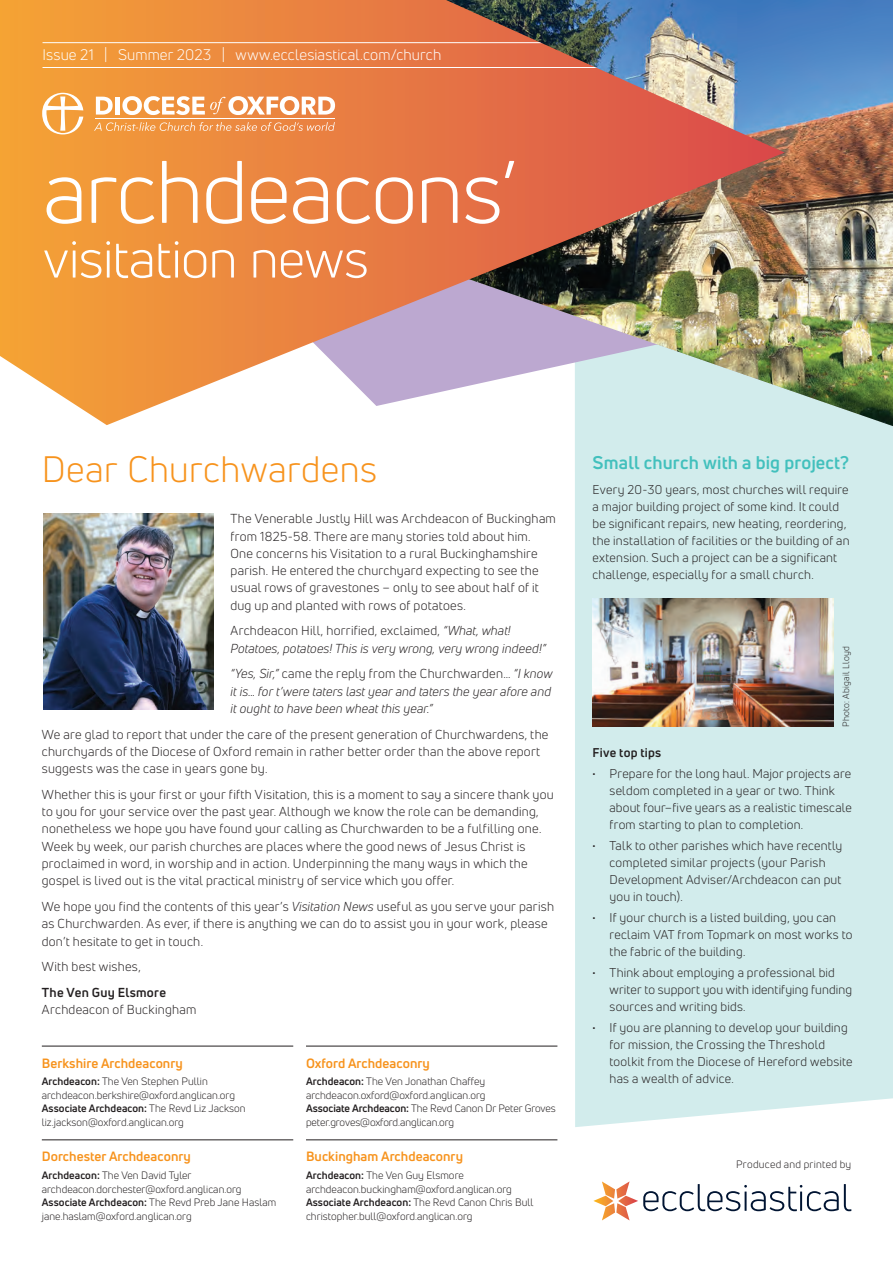
<style>
.page{position:relative;width:893px;height:1263px;background:#fff}
.page>*{position:absolute;margin:0;border:0;box-sizing:border-box;transform-origin:0 0}
._03_Main_Newsletter{font:86.7px "Uni Neue";letter-spacing:-.02em;color:#fff}
._03_Main_Newsletter-2{font:52.5px "Uni Neue";letter-spacing:-.01em;color:#fff}
._07A_Main_Title_Oran{font:36px "Uni Neue";letter-spacing:.01em;color:#f7931d}
._07A_Main_Title_Oran-2{font:700 18px "Uni Neue";letter-spacing:.01em;color:#42c0bd}
.t1{font:15px "Uni Neue";letter-spacing:.01em;color:#fff}
.t2{font:700 13.2px "Uni Neue";letter-spacing:.005em;color:#f7931d}
._08A_Main_Copy{font:12.75px/17.2px "Uni Neue";letter-spacing:.02em;color:#231f20}
._08A_Main_Copy-2{font:italic 12.75px/17.2px "Uni Neue";letter-spacing:.015em;color:#231f20}
._08A_Main_Copy-3{font:12.45px/17px "Uni Neue";letter-spacing:.02em;color:#231f20}
._08A_Main_Copy-4{font:700 12.45px "Uni Neue";letter-spacing:.025em;color:#231f20}
._08A_Main_Copy-5{font:10.5px "Uni Neue";letter-spacing:.005em;color:#231f20}
.t3{font:700 10.5px "Uni Neue";letter-spacing:.005em;color:#231f20}
._08A_Main_Copy-6{font:10.5px "Uni Neue";letter-spacing:.025em;color:#231f20}
._13_Footnotes{font:9px "Uni Neue";letter-spacing:.03em;color:#231f20}
.s1{font-style:normal}
.s2{font-style:italic}
.s3{font-weight:700}
.s4{font-weight:400}
</style>
<div class="page">
<div style="left:575px;top:426px;width:318px;height:701px;background:#d2ecec"></div>
<img style="left:575px;top:0;width:318px;height:426px">
<svg style="left:0;top:0;width:785px;height:425px;background:#d19169"></svg>
<hr style="left:43px;top:42px;width:742px;height:1px;background:#fff">
<hr style="left:43px;top:67px;width:742px;height:1px;background:#fff">
<svg style="left:593px;top:1181px;width:258px;height:39px"></svg>
<img style="left:43px;top:514px;width:170px;height:195px">
<hr style="left:42px;top:1046px;width:251px;height:1px;background:#231f20">
<hr style="left:42px;top:1139px;width:251px;height:1px;background:#231f20">
<hr style="left:306px;top:1046px;width:251px;height:1px;background:#231f20">
<hr style="left:306px;top:1139px;width:251px;height:1px;background:#231f20">
<svg style="left:94px;top:122px;width:241px;height:9px;background:#f0a161"></svg>
<svg style="left:42px;top:93px;width:41px;height:41px"></svg>
<hr style="left:95px;top:119px;width:240px;height:1px;background:#fff">
<svg style="left:96px;top:97px;width:17px;height:18px"></svg>
<div style="left:115px;top:97px;width:5px;height:18px;background:#fff"></div>
<svg style="left:122px;top:96px;width:213px;height:19px"></svg>
<img style="left:592px;top:598px;width:241px;height:128px">
<p class="t1" style="left:43px;top:46px;width:400px">Issue 21 | Summer 2023 | www.ecclesiastical.com/church</p>
<p class="_03_Main_Newsletter" style="left:43px;top:140px;width:475px">archdeacons’</p>
<p class="_03_Main_Newsletter-2" style="left:43px;top:227px;width:327px">visitation news</p>
<p class="_07A_Main_Title_Oran" style="left:42px;top:448px;width:337px">Dear Churchwardens</p>
<p class="_08A_Main_Copy" style="left:230px;top:510px;width:327px">The Venerable Justly Hill was Archdeacon of Buckingham from 1825-58. There are many stories told about him.<br>One concerns his Visitation to a rural Buckinghamshire parish. He entered the churchyard expecting to see the usual rows of gravestones – only to see about half of it dug up and planted with rows of potatoes.</p>
<p class="_08A_Main_Copy-2" style="left:230px;top:622px;width:317px"><span class="s1">Archdeacon Hill, horrified, exclaimed,</span> “What, what!<br>Potatoes, potatoes! This is very wrong, very wrong indeed!”</p>
<p class="_08A_Main_Copy-2" style="left:230px;top:665px;width:324px;text-align:justify">“Yes, Sir,” <span class="s1">came the reply from the Churchwarden…</span> “I know it is... for t’were taters last year and taters the year afore and it ought to have been wheat this year.”</p>
<p class="_08A_Main_Copy" style="left:42px;top:725px;width:508px">We are glad to report that under the care of the present generation of Churchwardens, the churchyards of the Diocese of Oxford remain in rather better order than the above report suggests was the case in years gone by.</p>
<p class="_08A_Main_Copy" style="left:42px;top:786px;width:513px">Whether this is your first or your fifth Visitation, this is a moment to say a sincere thank you to you for your service over the past year. Although we know the role can be demanding, nonetheless we hope you have found your calling as Churchwarden to be a fulfilling one.<br>Week by week, our parish churches are places where the good news of Jesus Christ is proclaimed in word, in worship and in action. Underpinning the many ways in which the gospel is lived out is the vital practical ministry of service which you offer.</p>
<p class="_08A_Main_Copy" style="left:42px;top:898px;width:514px">We hope you find the contents of this year’s <span class="s2">Visitation News</span> useful as you serve your parish as Churchwarden. As ever, if there is anything we can do to assist you in your work, please don’t hesitate to get in touch.</p>
<p class="_08A_Main_Copy" style="left:42px;top:958px;width:100px">With best wishes,</p>
<p class="_08A_Main_Copy" style="left:42px;top:984px;width:156px"><span class="s3">The Ven Guy Elsmore<br></span>Archdeacon of Buckingham</p>
<p class="t2" style="left:42px;top:1054px;width:143px">Berkshire Archdeaconry</p>
<p class="_08A_Main_Copy-5" style="left:42px;top:1075px;width:167px"><span class="s3">Archdeacon:</span> The Ven Stephen Pullin</p>
<p class="_08A_Main_Copy-5" style="left:42px;top:1089px;width:195px">archdeacon.berkshire@oxford.anglican.org</p>
<p class="t3" style="left:42px;top:1102px;width:205px">Associate Archdeacon: <span class="s4">The Revd Liz Jackson</span></p>
<p class="_08A_Main_Copy-5" style="left:42px;top:1116px;width:144px">liz.jackson@oxford.anglican.org</p>
<p class="t2" style="left:42px;top:1148px;width:151px">Dorchester Archdeaconry</p>
<p class="_08A_Main_Copy-5" style="left:42px;top:1169px;width:151px"><span class="s3">Archdeacon:</span> The Ven David Tyler</p>
<p class="_08A_Main_Copy-5" style="left:42px;top:1182px;width:201px">archdeacon.dorchester@oxford.anglican.org</p>
<p class="_08A_Main_Copy-5" style="left:42px;top:1196px;width:236px"><span class="s3">Associate Archdeacon:</span> The Revd Preb Jane Haslam</p>
<p class="_08A_Main_Copy-5" style="left:42px;top:1209px;width:151px">jane.haslam@oxford.anglican.org</p>
<p class="t2" style="left:306px;top:1054px;width:125px">Oxford Archdeaconry</p>
<p class="_08A_Main_Copy-5" style="left:306px;top:1075px;width:181px"><span class="s3">Archdeacon:</span> The Ven Jonathan Chaffey</p>
<p class="_08A_Main_Copy-5" style="left:306px;top:1089px;width:181px">archdeacon.oxford@oxford.anglican.org</p>
<p class="_08A_Main_Copy-5" style="left:306px;top:1102px;width:251px"><span class="s3">Associate Archdeacon:</span> The Revd Canon Dr Peter Groves</p>
<p class="_08A_Main_Copy-5" style="left:306px;top:1116px;width:150px">peter.groves@oxford.anglican.org</p>
<p class="t2" style="left:306px;top:1148px;width:159px">Buckingham Archdeaconry</p>
<p class="_08A_Main_Copy-5" style="left:306px;top:1169px;width:159px"><span class="s3">Archdeacon:</span> The Ven Guy Elsmore</p>
<p class="_08A_Main_Copy-5" style="left:306px;top:1182px;width:207px">archdeacon.buckingham@oxford.anglican.org</p>
<p class="_08A_Main_Copy-5" style="left:306px;top:1196px;width:229px"><span class="s3">Associate Archdeacon:</span> The Revd Canon Chris Bull</p>
<p class="_08A_Main_Copy-5" style="left:306px;top:1209px;width:168px">christopher.bull@oxford.anglican.org</p>
<p class="_07A_Main_Title_Oran-2" style="left:592px;top:451px;width:258px">Small church with a big project?</p>
<p class="_08A_Main_Copy-3" style="left:592px;top:481px;width:259px">Every 20-30 years, most churches will require a major building project of some kind. It could be significant repairs, new heating, reordering, the installation of facilities or the building of an extension. Such a project can be a significant challenge, especially for a small church.</p>
<p class="_13_Footnotes" style="left:840px;top:727px;width:82px;rotate:-90deg">Photo: Abigail Lloyd</p>
<p class="_08A_Main_Copy-4" style="left:592px;top:744px;width:70px">Five top tips</p>
<p class="_08A_Main_Copy-3" style="left:609px;top:765px;width:244px;text-indent:-17px"><span class="s3">·</span> Prepare for the long haul. Major projects are seldom completed in a year or two. Think about four–five years as a realistic timescale from starting to plan to completion.</p>
<p class="_08A_Main_Copy-3" style="left:609px;top:837px;width:234px;text-indent:-17px"><span class="s3">·</span> Talk to other parishes which have recently completed similar projects (your Parish Development Adviser/Archdeacon can put you in touch).</p>
<p class="_08A_Main_Copy-3" style="left:609px;top:909px;width:244px;text-indent:-17px"><span class="s3">·</span> If your church is a listed building, you can reclaim VAT from Topmark on most works to the fabric of the building.</p>
<p class="_08A_Main_Copy-3" style="left:609px;top:964px;width:244px;text-indent:-17px"><span class="s3">·</span> Think about employing a professional bid writer to support you with identifying funding sources and writing bids.</p>
<p class="_08A_Main_Copy-3" style="left:609px;top:1019px;width:245px;text-indent:-17px"><span class="s3">·</span> If you are planning to develop your building for mission, the Crossing the Threshold toolkit from the Diocese of Hereford website has a wealth of advice.</p>
<p class="_08A_Main_Copy-6" style="left:736px;top:1158px;width:117px">Produced and printed by</p>
</div>
